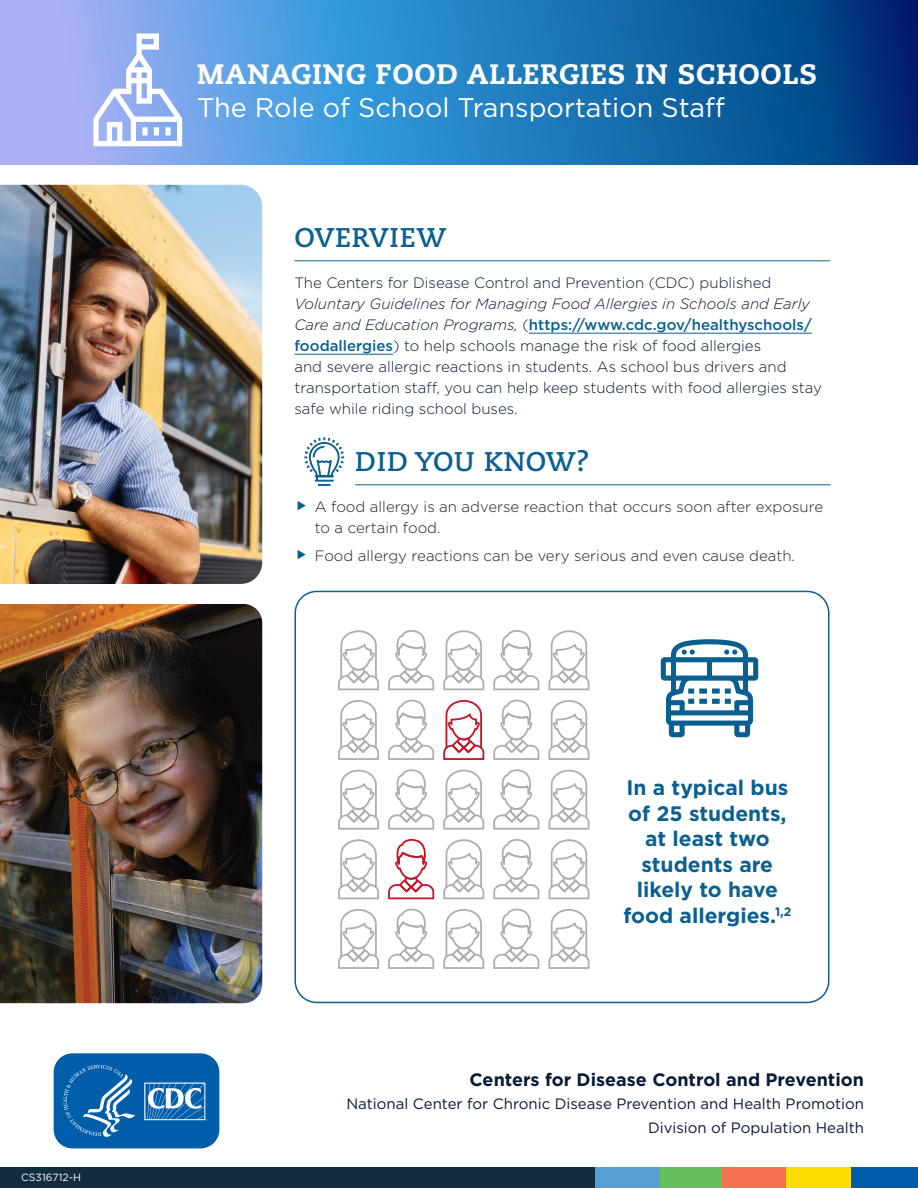
<style>
.page{position:relative;width:918px;height:1188px;background:#fff}
.page>*{position:absolute;margin:0;border:0;box-sizing:border-box;transform-origin:0 0}
.t1{font:800 28.05px "Caecilia LT Std";letter-spacing:.025em;color:#fff}
.t2{font:27px "Gotham";color:#fff}
.t3{font:700 27px "Caecilia LT Std";letter-spacing:.025em;color:#0c608f}
.t4{font:700 21px/25.5px "Gotham";color:#0c608f;text-align:center}
.t5{font:700 18px "Gotham";color:#081a36}
.t6{font:300 15px/21px "Gotham";color:#081a36}
.t7{font:300 15px/21px "Gotham";color:#231f20}
.t8{font:15px/23.2px "Gotham";color:#081a36;text-align:right}
.t9{font:10.5px "Gotham";color:#fff}
.s1{font-style:italic}
.s2{font-weight:500;color:#0c608f}
</style>
<div class="page">
<div style="left:0;top:1167px;width:595px;height:21px;background:#122c41"></div>
<div style="left:658px;top:1167px;width:65px;height:21px;background:#65bd5c"></div>
<div style="left:722px;top:1167px;width:65px;height:21px;background:#f37253"></div>
<div style="left:787px;top:1167px;width:64px;height:21px;background:#fddd00"></div>
<div style="left:851px;top:1167px;width:67px;height:21px;background:#005daa"></div>
<div style="left:595px;top:1167px;width:64px;height:21px;background:#569fd2"></div>
<svg style="left:0;top:0;width:918px;height:164px;background:#357cbe"></svg>
<div style="left:294px;top:591px;width:535px;height:412px;border:2px solid #0c608f;border-radius:22px"></div>
<hr style="left:294px;top:260px;width:536px;height:1px;background:#0c608f">
<hr style="left:529px;top:333px;width:283px;height:1px;background:#0c608f">
<hr style="left:294px;top:354px;width:99px;height:1px;background:#0c608f">
<hr style="left:355px;top:484px;width:475px;height:1px;background:#0c608f">
<img style="left:0;top:185px;width:262px;height:399px">
<img style="left:0;top:604px;width:262px;height:399px">
<svg style="left:53px;top:1053px;width:167px;height:96px;background:#2373b5"></svg>
<svg style="left:93px;top:33px;width:89px;height:113px"></svg>
<svg style="left:304px;top:437px;width:41px;height:49px"></svg>
<svg style="left:388px;top:630px;width:46px;height:60px"></svg>
<svg style="left:493px;top:630px;width:46px;height:60px"></svg>
<svg style="left:443px;top:630px;width:41px;height:60px"></svg>
<svg style="left:548px;top:630px;width:41px;height:60px"></svg>
<svg style="left:338px;top:630px;width:41px;height:60px"></svg>
<svg style="left:388px;top:700px;width:46px;height:60px"></svg>
<svg style="left:493px;top:700px;width:46px;height:60px"></svg>
<svg style="left:443px;top:700px;width:41px;height:60px"></svg>
<svg style="left:548px;top:700px;width:41px;height:60px"></svg>
<svg style="left:338px;top:700px;width:41px;height:60px"></svg>
<svg style="left:388px;top:769px;width:46px;height:61px"></svg>
<svg style="left:493px;top:769px;width:46px;height:61px"></svg>
<svg style="left:443px;top:770px;width:41px;height:60px"></svg>
<svg style="left:548px;top:770px;width:41px;height:60px"></svg>
<svg style="left:338px;top:770px;width:41px;height:60px"></svg>
<svg style="left:388px;top:839px;width:46px;height:60px"></svg>
<svg style="left:493px;top:839px;width:46px;height:60px"></svg>
<svg style="left:443px;top:839px;width:41px;height:60px"></svg>
<svg style="left:548px;top:839px;width:41px;height:60px"></svg>
<svg style="left:338px;top:839px;width:41px;height:60px"></svg>
<svg style="left:388px;top:909px;width:46px;height:60px"></svg>
<svg style="left:493px;top:909px;width:46px;height:60px"></svg>
<svg style="left:443px;top:909px;width:41px;height:60px"></svg>
<svg style="left:548px;top:909px;width:41px;height:60px"></svg>
<svg style="left:338px;top:909px;width:41px;height:60px"></svg>
<svg style="left:661px;top:639px;width:97px;height:98px"></svg>
<p class="t9" style="left:21px;top:1170px;width:61px">CS316712-H</p>
<h1 class="t1" style="left:197px;top:57px;width:621px">MANAGING FOOD ALLERGIES IN SCHOOLS</h1>
<h2 class="t2" style="left:197px;top:90px;width:530px">The Role of School Transportation Staff</h2>
<h2 class="t3" style="left:294px;top:222px;width:154px">OVERVIEW</h2>
<p class="t6" style="left:294px;top:272px;width:478px">The Centers for Disease Control and Prevention (CDC) published</p>
<p class="t6" style="left:294px;top:293px;width:529px"><span class="s1">Voluntary Guidelines for Managing Food Allergies in Schools and Early Care and Education Programs,</span> (<span class="s2">https://www.cdc.gov/healthyschools/ foodallergies</span>) to help schools manage the risk of food allergies<br>and severe allergic reactions in students. As school bus drivers and transportation staff, you can help keep students with food allergies stay safe while riding school buses.</p>
<h2 class="t3" style="left:355px;top:446px;width:236px">DID YOU KNOW?</h2>
<p class="t7" style="left:315px;top:496px;width:510px">A food allergy is an adverse reaction that occurs soon after exposure to a certain food.</p>
<p class="t7" style="left:315px;top:545px;width:482px">Food allergy reactions can be very serious and even cause death.</p>
<h3 class="t4" style="left:623px;top:775px;width:169px">In a typical bus of 25 students, at least two students are likely to have food allergies.<sup>1,2</sup></h3>
<p class="t5" style="left:470px;top:1068px;width:396px">Centers for Disease Control and Prevention</p>
<p class="t8" style="left:346px;top:1092px;width:519px">National Center for Chronic Disease Prevention and Health Promotion<br>Division of Population Health</p>
</div>
